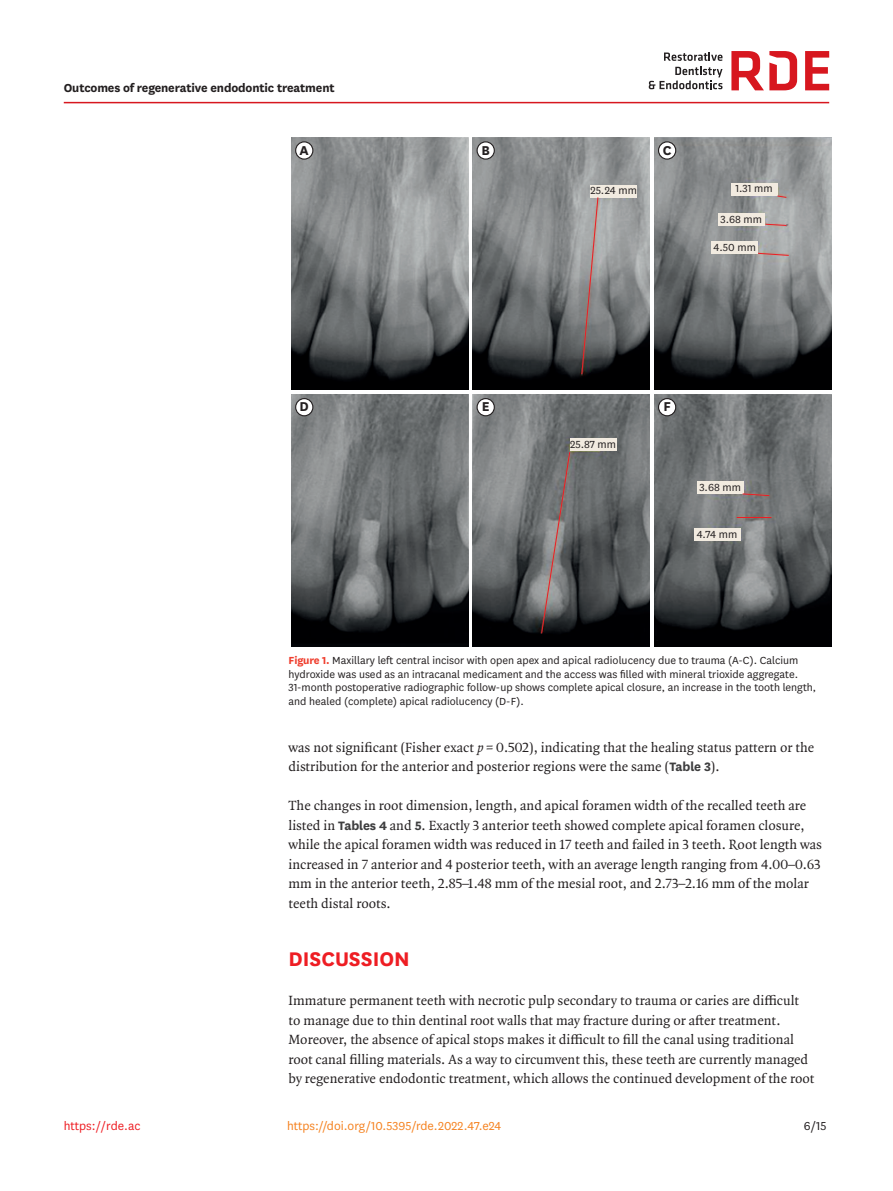
<style>
.page{position:relative;width:893px;height:1191px;background:#fff}
.page>*{position:absolute;margin:0;border:0;box-sizing:border-box;transform-origin:0 0}
.body_title1{font:700 23.1px "National";color:#ee1d23}
.t1{font:700 15px "National";color:#231f20}
.body_p{font:14.25px/19.5px "Quadraat OT";color:#231f20}
.body_p_first{font:14.25px/19.5px "Quadraat OT";color:#231f20}
.alt-title-type{font:700 13.5px "National";letter-spacing:-.01em;color:#231f20}
.doi_running_footer{font:13.5px "National";color:#f58220}
.t2{font:13.5px "National";color:#ee1d23}
.t3{font:13.5px "National";color:#231f20}
.fig_caption{font:12px/13.5px "National";color:#231f20}
.s1{font-weight:700;color:#ef3e2e}
.s2{font-style:italic}
.s3{font-family:"National";font-weight:700;color:#3e3e3f}
</style>
<div class="page">
<hr style="left:64px;top:102px;width:765px;height:1px;background:#d7171f">
<svg style="left:649px;top:52px;width:73px;height:37px"></svg>
<svg style="left:805px;top:51px;width:24px;height:39px"></svg>
<svg style="left:731px;top:51px;width:66px;height:39px"></svg>
<img style="left:291px;top:137px;width:177px;height:253px">
<img style="left:473px;top:137px;width:177px;height:253px">
<img style="left:654px;top:137px;width:177px;height:253px">
<img style="left:291px;top:394px;width:177px;height:252px">
<img style="left:473px;top:394px;width:177px;height:252px">
<img style="left:654px;top:394px;width:177px;height:252px">
<div style="left:296px;top:142px;width:17px;height:17px;background:#fff;border-radius:50%"></div>
<div style="left:295px;top:141px;width:18px;height:19px;border:1px solid #231f20;border-radius:50%"></div>
<div style="left:477px;top:142px;width:17px;height:17px;background:#fff;border-radius:50%"></div>
<div style="left:477px;top:141px;width:18px;height:19px;border:1px solid #231f20;border-radius:50%"></div>
<div style="left:658px;top:142px;width:18px;height:17px;background:#fff;border-radius:50%"></div>
<div style="left:658px;top:141px;width:18px;height:19px;border:1px solid #231f20;border-radius:50%"></div>
<div style="left:296px;top:398px;width:17px;height:18px;background:#fff;border-radius:50%"></div>
<div style="left:295px;top:398px;width:18px;height:18px;border:1px solid #231f20;border-radius:50%"></div>
<div style="left:477px;top:398px;width:17px;height:18px;background:#fff;border-radius:50%"></div>
<div style="left:477px;top:398px;width:18px;height:18px;border:1px solid #231f20;border-radius:50%"></div>
<div style="left:658px;top:398px;width:18px;height:18px;background:#fff;border-radius:50%"></div>
<div style="left:658px;top:398px;width:18px;height:18px;border:1px solid #231f20;border-radius:50%"></div>
<div style="left:590px;top:185px;width:47px;height:12px;background:#f2ebe0"></div>
<div style="left:731px;top:183px;width:46px;height:12px;background:#f2ebe0"></div>
<div style="left:718px;top:213px;width:47px;height:13px;background:#f2ebe0"></div>
<div style="left:711px;top:242px;width:47px;height:12px;background:#f2ebe0"></div>
<div style="left:570px;top:438px;width:46px;height:13px;background:#f2ebe0"></div>
<div style="left:697px;top:481px;width:47px;height:13px;background:#f2ebe0"></div>
<div style="left:694px;top:528px;width:46px;height:13px;background:#f2ebe0"></div>
<svg style="left:777px;top:195px;width:10px;height:3px"></svg>
<svg style="left:765px;top:223px;width:22px;height:3px"></svg>
<svg style="left:757px;top:252px;width:32px;height:4px"></svg>
<svg style="left:742px;top:493px;width:28px;height:3px"></svg>
<hr style="left:737px;top:517px;width:34px;height:1px;background:#ee1d23">
<svg style="left:581px;top:197px;width:18px;height:178px;background:#8c8282"></svg>
<svg style="left:541px;top:451px;width:30px;height:183px;background:#736f70"></svg>
<p class="alt-title-type" style="left:64px;top:78px;width:272px">Outcomes of regenerative endodontic treatment</p>
<p class="t1" style="left:300px;top:139px;width:11px">A</p>
<p class="t1" style="left:481px;top:139px;width:10px">B</p>
<p class="t1" style="left:663px;top:139px;width:10px">C</p>
<p class="fig_caption" style="left:590px;top:183px;width:48px">25.24 mm</p>
<p class="fig_caption" style="left:735px;top:181px;width:39px">1.31 mm</p>
<p class="fig_caption" style="left:721px;top:212px;width:43px">3.68 mm</p>
<p class="fig_caption" style="left:714px;top:240px;width:44px">4.50 mm</p>
<p class="t1" style="left:300px;top:396px;width:11px">D</p>
<p class="t1" style="left:482px;top:396px;width:9px">E</p>
<p class="t1" style="left:663px;top:396px;width:9px">F</p>
<p class="fig_caption" style="left:570px;top:437px;width:47px">25.87 mm</p>
<p class="fig_caption" style="left:699px;top:480px;width:43px">3.68 mm</p>
<p class="fig_caption" style="left:697px;top:527px;width:42px">4.74 mm</p>
<p class="fig_caption" style="left:289px;top:653px;width:529px"><span class="s1">Figure 1.</span> Maxillary left central incisor with open apex and apical radiolucency due to trauma (A-C). Calcium hydroxide was used as an intracanal medicament and the access was filled with mineral trioxide aggregate.<br>31-month postoperative radiographic follow-up shows complete apical closure, an increase in the tooth length, and healed (complete) apical radiolucency (D-F).</p>
<p class="body_p" style="left:289px;top:737px;width:527px">was not significant (Fisher exact <span class="s2">p</span> = 0.502), indicating that the healing status pattern or the distribution for the anterior and posterior regions were the same (<span class="s3">Table 3</span>).</p>
<p class="body_p" style="left:289px;top:796px;width:535px">The changes in root dimension, length, and apical foramen width of the recalled teeth are listed in <span class="s3">Tables 4</span> and <span class="s3">5</span>. Exactly 3 anterior teeth showed complete apical foramen closure, while the apical foramen width was reduced in 17 teeth and failed in 3 teeth. Root length was increased in 7 anterior and 4 posterior teeth, with an average length ranging from 4.00–0.63 mm in the anterior teeth, 2.85–1.48 mm of the mesial root, and 2.73–2.16 mm of the molar teeth distal roots.</p>
<p class="body_title1" style="left:289px;top:943px;width:123px">DISCUSSION</p>
<p class="body_p_first" style="left:289px;top:991px;width:527px">Immature permanent teeth with necrotic pulp secondary to trauma or caries are difficult to manage due to thin dentinal root walls that may fracture during or after treatment.<br>Moreover, the absence of apical stops makes it difficult to fill the canal using traditional root canal filling materials. As a way to circumvent this, these teeth are currently managed by regenerative endodontic treatment, which allows the continued development of the root</p>
<p class="t3" style="left:804px;top:1116px;width:24px">6/15</p>
<p class="t2" style="left:64px;top:1116px;width:78px">https://rde.ac</p>
<p class="doi_running_footer" style="left:287px;top:1116px;width:216px">https://doi.org/10.5395/rde.2022.47.e24</p>
</div>
